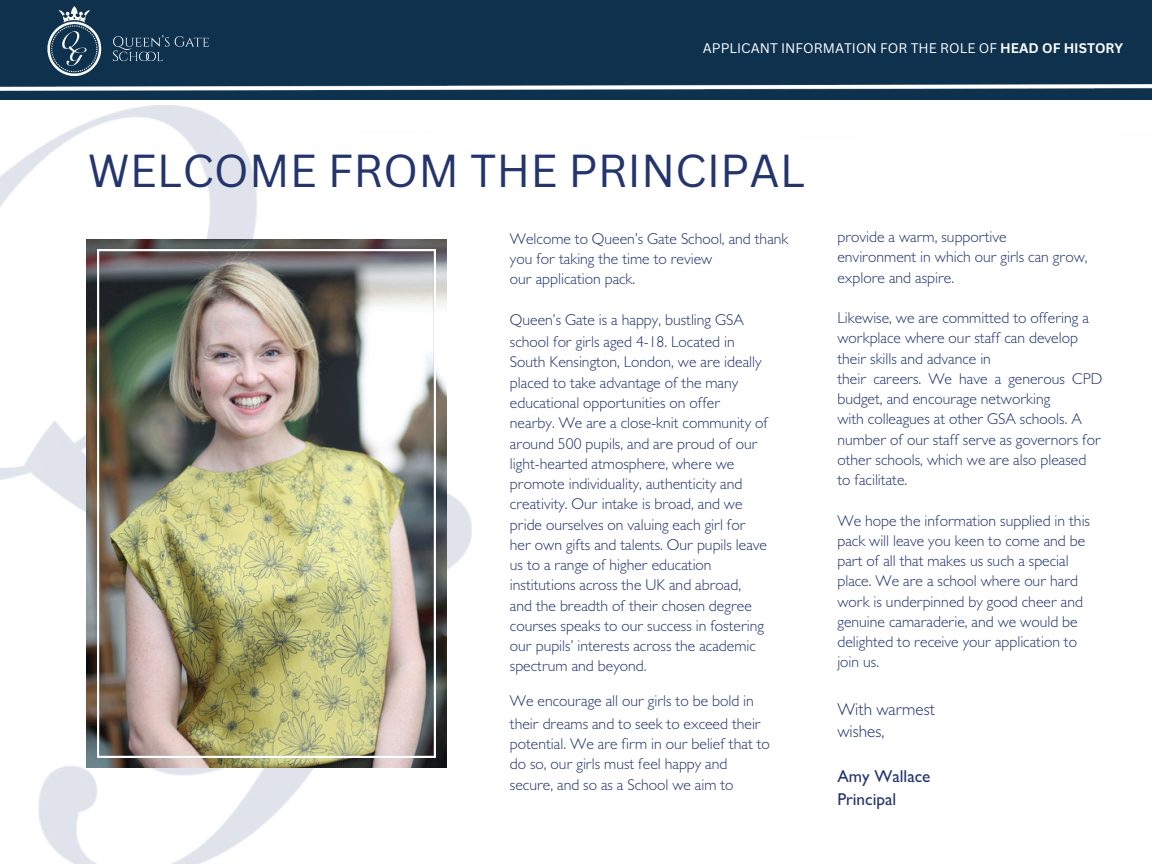
<style>
.page{position:relative;width:1152px;height:864px;background:#fff}
.page>*{position:absolute;margin:0;border:0;box-sizing:border-box;transform-origin:0 0}
.t1{font:45px "Canva Sans";color:#24356c}
.t2{font:500 17.25px/22.5px "Gill Sans MT Std";color:#24356c}
.t3{font:300 17.25px/22.5px "Gill Sans MT Std";color:#24356c}
.t4{font:300 15.75px/20.2px "Gill Sans MT Std";color:#24356c}
.t5{font:13.5px "Canva Sans";color:#fff}
.s1{font-weight:700}
</style>
<div class="page">
<div style="left:0;top:0;width:1152px;height:100px;background:#0e324e"></div>
<img style="left:0;top:106px;width:472px;height:758px">
<img style="left:86px;top:239px;width:360px;height:529px">
<img style="left:0;top:85px;width:1152px;height:5px">
<img style="left:98px;top:249px;width:337px;height:509px">
<img style="left:48px;top:7px;width:161px;height:69px">
<p class="t5" style="left:703px;top:41px;width:422px">APPLICANT INFORMATION FOR THE ROLE OF <span class="s1">HEAD OF HISTORY</span></p>
<h1 class="t1" style="left:88px;top:144px;width:719px">WELCOME FROM THE PRINCIPAL</h1>
<p class="t4" style="left:510px;top:228px;width:280px">Welcome to Queen’s Gate School, and thank you for taking the time to review<br>our application pack.</p>
<p class="t4" style="left:510px;top:308px;width:235px;line-height:22.5px">Queen’s Gate is a happy, bustling GSA school for girls aged 4-18. Located in</p>
<p class="t4" style="left:510px;top:351px;width:260px">South Kensington, London, we are ideally placed to take advantage of the many educational opportunities on offer nearby. We are a close-knit community of around 500 pupils, and are proud of our light-hearted atmosphere, where we promote individuality, authenticity and creativity. Our intake is broad, and we pride ourselves on valuing each girl for her own gifts and talents. Our pupils leave us to a range of higher education institutions across the UK and abroad,<br>and the breadth of their chosen degree courses speaks to our success in fostering our pupils’ interests across the academic spectrum and beyond.</p>
<p class="t4" style="left:510px;top:690px;width:252px;line-height:22.5px">We encourage all our girls to be bold in their dreams and to seek to exceed their</p>
<p class="t4" style="left:510px;top:733px;width:261px">potential. We are firm in our belief that to do so, our girls must feel happy and secure, and so as a School we aim to</p>
<p class="t4" style="left:837px;top:226px;width:252px">provide a warm, supportive environment in which our girls can grow, explore and aspire.</p>
<p class="t4" style="left:837px;top:307px;width:266px">Likewise, we are committed to offering a workplace where our staff can develop their skills and advance in<br>their careers. We have a generous CPD budget, and encourage networking<br>with colleagues at other GSA schools. A number of our staff serve as governors for other schools, which we are also pleased to facilitate.</p>
<p class="t4" style="left:837px;top:510px;width:254px">We hope the information supplied in this pack will leave you keen to come and be part of all that makes us such a special place. We are a school where our hard work is underpinned by good cheer and genuine camaraderie, and we would be delighted to receive your application to join us.</p>
<p class="t3" style="left:837px;top:697px;width:99px">With warmest wishes,</p>
<p class="t2" style="left:837px;top:765px;width:95px">Amy Wallace<br>Principal</p>
</div>
